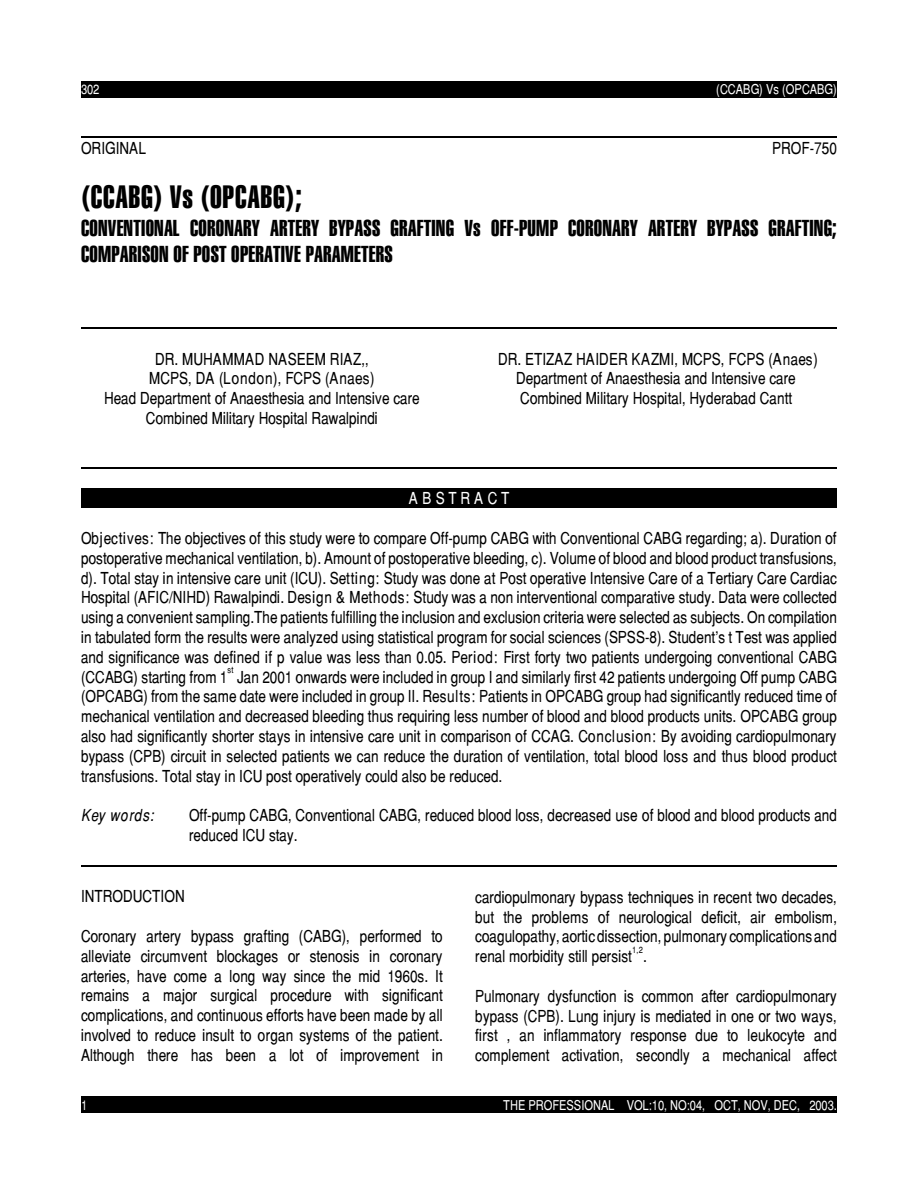
<style>
.page{position:relative;width:918px;height:1188px;background:#fff}
.page>*{position:absolute;margin:0;border:0;box-sizing:border-box;transform-origin:0 0}
.t1{font:31.35px "Swiss 911 X Cm BT";letter-spacing:.025em;color:#000}
.t2{font:22.35px/26px "Swiss 911 X Cm BT";letter-spacing:.01em;color:#000}
.t3{font:16.5px/19.8px "Switzerland Narrow";letter-spacing:.005em;color:#000;text-align:justify}
.t4{font:italic 16.5px "Switzerland Narrow";letter-spacing:.05em;color:#000}
.t5{font:16.5px "Switzerland Narrow";color:#fff}
.t6{font:13.5px "Switzerland Narrow";color:#fff}
.t7{font:9px "Switzerland Narrow";color:#000}
</style>
<div class="page">
<div style="left:81px;top:81px;width:756px;height:16px;background:#000"></div>
<div style="left:81px;top:1097px;width:756px;height:16px;background:#000"></div>
<div style="left:81px;top:489px;width:756px;height:19px;background:#000"></div>
<hr style="left:81px;top:136px;width:756px;height:2px;background:#000">
<hr style="left:81px;top:327px;width:756px;height:2px;background:#000">
<hr style="left:81px;top:467px;width:756px;height:2px;background:#000">
<hr style="left:81px;top:865px;width:756px;height:2px;background:#000">
<p class="t6" style="left:81px;top:81px;width:20px">302</p>
<p class="t6" style="left:716px;top:81px;width:122px">(CCABG) Vs (OPCABG)</p>
<p class="t3" style="left:81px;top:140px;width:67px">ORIGINAL</p>
<p class="t3" style="left:772px;top:140px;width:66px">PROF-750</p>
<h1 class="t1" style="left:81px;top:184px;width:222px">(CCABG) Vs (OPCABG);</h1>
<h2 class="t2" style="left:81px;top:218px;width:757px">CONVENTIONAL CORONARY ARTERY BYPASS GRAFTING Vs OFF-PUMP CORONARY ARTERY BYPASS GRAFTING;<br>COMPARISON OF POST OPERATIVE PARAMETERS</h2>
<p class="t3" style="left:104px;top:351px;width:317px;text-align:center">DR. MUHAMMAD NASEEM RIAZ,,<br>MCPS, DA (London), FCPS (Anaes)<br>Head Department of Anaesthesia and Intensive care Combined Military Hospital Rawalpindi</p>
<p class="t3" style="left:498px;top:351px;width:321px;text-align:center">DR. ETIZAZ HAIDER KAZMI, MCPS, FCPS (Anaes)<br>Department of Anaesthesia and Intensive care<br>Combined Military Hospital, Hyderabad Cantt</p>
<p class="t5" style="left:409px;top:488px;width:102px">A B S T R A C T</p>
<p class="t3" style="left:81px;top:530px;width:758px">Objectives: The objectives of this study were to compare Off-pump CABG with Conventional CABG regarding; a). Duration of postoperative mechanical ventilation, b). Amount of postoperative bleeding, c). Volume of blood and blood product transfusions, d). Total stay in intensive care unit (ICU). Setting: Study was done at Post operative Intensive Care of a Tertiary Care Cardiac Hospital (AFIC/NIHD) Rawalpindi. Design &amp; Methods: Study was a non interventional comparative study. Data were collected using a convenient sampling.The patients fulfilling the inclusion and exclusion criteria were selected as subjects. On compilation in tabulated form the results were analyzed using statistical program for social sciences (SPSS-8). Student’s t Test was applied and significance was defined if p value was less than 0.05. Period: First forty two patients undergoing conventional CABG (CCABG) starting from 1 Jan 2001 onwards were included in group I and similarly first 42 patients undergoing Off pump CABG</p>
<p class="t7" style="left:227px;top:665px;width:8px">st</p>
<p class="t3" style="left:81px;top:689px;width:758px">(OPCABG) from the same date were included in group II. Results: Patients in OPCABG group had significantly reduced time of mechanical ventilation and decreased bleeding thus requiring less number of blood and blood products units. OPCABG group also had significantly shorter stays in intensive care unit in comparison of CCAG. Conclusion: By avoiding cardiopulmonary bypass (CPB) circuit in selected patients we can reduce the duration of ventilation, total blood loss and thus blood product transfusions. Total stay in ICU post operatively could also be reduced.</p>
<p class="t4" style="left:81px;top:805px;width:74px">Key words:</p>
<p class="t3" style="left:189px;top:807px;width:650px">Off-pump CABG, Conventional CABG, reduced blood loss, decreased use of blood and blood products and reduced ICU stay.</p>
<p class="t3" style="left:81px;top:889px;width:105px">INTRODUCTION</p>
<p class="t3" style="left:81px;top:928px;width:363px">Coronary artery bypass grafting (CABG), performed to alleviate circumvent blockages or stenosis in coronary arteries, have come a long way since the mid 1960s. It remains a major surgical procedure with significant complications, and continuous efforts have been made by all involved to reduce insult to organ systems of the patient.<br>Although there has been a lot of improvement in</p>
<p class="t3" style="left:475px;top:889px;width:363px">cardiopulmonary bypass techniques in recent two decades, but the problems of neurological deficit, air embolism, coagulopathy, aortic dissection, pulmonary complications and renal morbidity still persist .</p>
<p class="t7" style="left:632px;top:944px;width:13px">1,2</p>
<p class="t3" style="left:475px;top:988px;width:363px">Pulmonary dysfunction is common after cardiopulmonary bypass (CPB). Lung injury is mediated in one or two ways, first , an inflammatory response due to leukocyte and complement activation, secondly a mechanical affect</p>
<p class="t6" style="left:81px;top:1097px;width:8px">1</p>
<p class="t6" style="left:503px;top:1097px;width:335px">THE PROFESSIONAL VOL:10, NO:04, OCT, NOV, DEC, 2003.</p>
</div>
